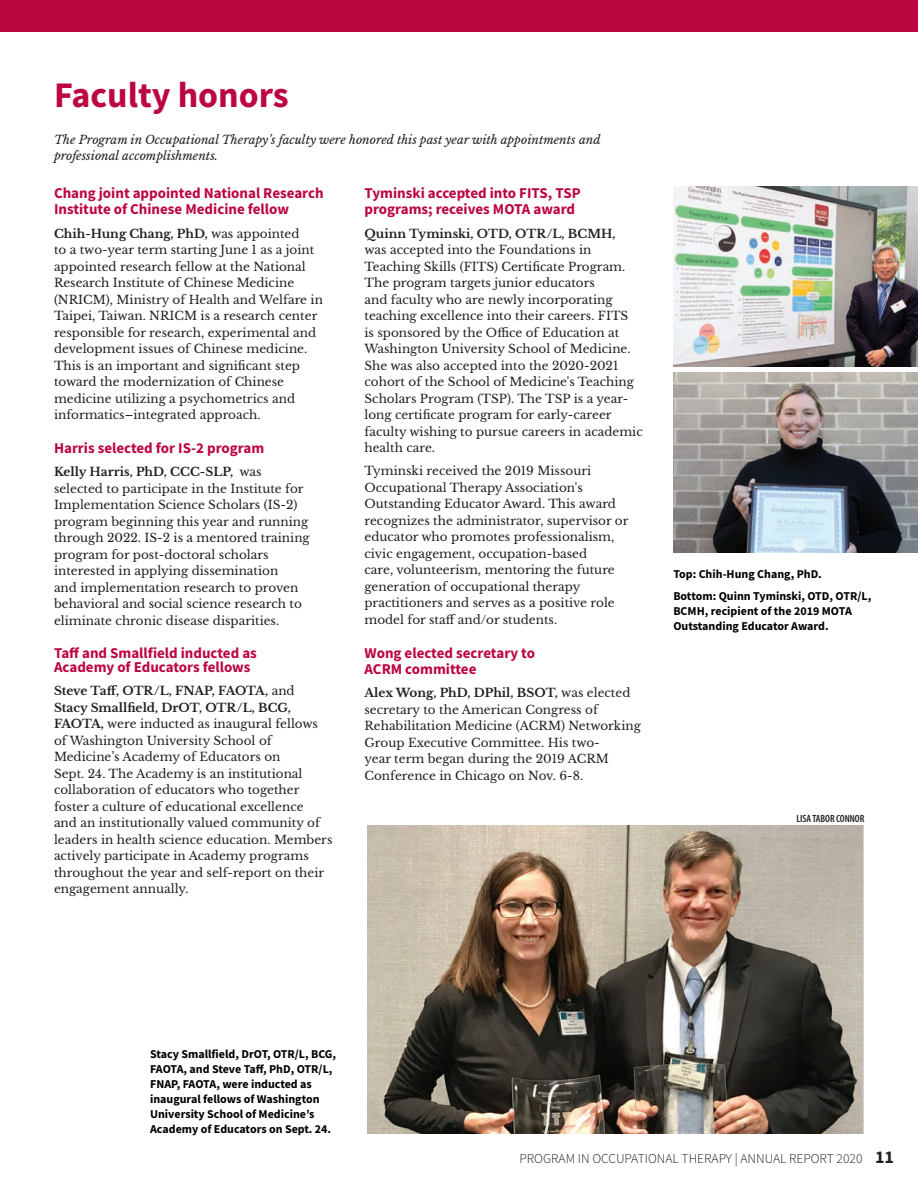
<style>
.page{position:relative;width:918px;height:1188px;background:#fff}
.page>*{position:absolute;margin:0;border:0;box-sizing:border-box;transform-origin:0 0}
.t1{font:700 36px "Source Sans Pro";color:#bc063f}
.t2{font:700 15px/16.5px "Source Sans Pro";color:#bc063f}
.t3{font:300 13.5px "Source Sans Pro";color:#231f20}
.t4{font:12px/16.5px "Libre Baskerville";color:#231f20}
.t5{font:700 12px/15px "Source Sans Pro";color:#000}
.t6{font:italic 12px/16.5px "Libre Baskerville";color:#231f20}
.t7{font:700 12px "Libre Baskerville";color:#231f20}
.t8{font:600 condensed 10.5px "Myriad Pro";letter-spacing:-.005em;color:#231f20}
.s1{font-weight:700}
.s2{font-weight:700;font-size:18px}
</style>
<div class="page">
<div style="left:0;top:0;width:918px;height:32px;background:#bc063f"></div>
<img style="left:367px;top:826px;width:496px;height:308px">
<img style="left:673px;top:372px;width:245px;height:180px">
<img style="left:673px;top:187px;width:245px;height:179px">
<h1 class="t1" style="left:54px;top:71px;width:236px">Faculty honors</h1>
<p class="t6" style="left:54px;top:131px;width:548px">The Program in Occupational Therapy’s faculty were honored this past year with appointments and professional accomplishments.</p>
<p class="t2" style="left:54px;top:184px;width:271px">Chang joint appointed National Research<br>Institute of Chinese Medicine fellow</p>
<p class="t4" style="left:54px;top:225px;width:271px"><span class="s1">Chih-Hung Chang, PhD,</span> was appointed<br>to a two-year term starting June 1 as a joint appointed research fellow at the National Research Institute of Chinese Medicine (NRICM), Ministry of Health and Welfare in Taipei, Taiwan. NRICM is a research center responsible for research, experimental and development issues of Chinese medicine.<br>This is an important and significant step toward the modernization of Chinese medicine utilizing a psychometrics and informatics–integrated approach.</p>
<p class="t2" style="left:54px;top:439px;width:212px">Harris selected for IS-2 program</p>
<p class="t4" style="left:54px;top:464px;width:257px"><span class="s1">Kelly Harris, PhD, CCC-SLP,</span> was selected to participate in the Institute for Implementation Science Scholars (IS-2) program beginning this year and running through 2022. IS-2 is a mentored training program for post-doctoral scholars interested in applying dissemination<br>and implementation research to proven behavioral and social science research to eliminate chronic disease disparities.</p>
<p class="t2" style="left:54px;top:646px;width:204px;line-height:13.5px">Taff and Smallfield inducted as<br>Academy of Educators fellows</p>
<p class="t4" style="left:54px;top:683px;width:280px"><span class="s1">Steve Taff, OTR/L, FNAP, FAOTA,</span> and<br><span class="s1">Stacy Smallfield, DrOT, OTR/L, BCG, FAOTA,</span> were inducted as inaugural fellows of Washington University School of Medicine’s Academy of Educators on<br>Sept. 24. The Academy is an institutional collaboration of educators who together foster a culture of educational excellence<br>and an institutionally valued community of leaders in health science education. Members actively participate in Academy programs throughout the year and self-report on their engagement annually.</p>
<p class="t2" style="left:364px;top:184px;width:218px">Tyminski accepted into FITS, TSP programs; receives MOTA award</p>
<p class="t7" style="left:364px;top:226px;width:253px">Quinn Tyminski, OTD, OTR/L, BCMH,</p>
<p class="t4" style="left:364px;top:242px;width:280px">was accepted into the Foundations in Teaching Skills (FITS) Certificate Program.<br>The program targets junior educators<br>and faculty who are newly incorporating teaching excellence into their careers. FITS<br>is sponsored by the Office of Education at Washington University School of Medicine.<br>She was also accepted into the 2020-2021 cohort of the School of Medicine's Teaching Scholars Program (TSP). The TSP is a year&shy;long certificate program for early-career faculty wishing to pursue careers in academic health care.</p>
<p class="t4" style="left:364px;top:463px;width:266px">Tyminski received the 2019 Missouri Occupational Therapy Association's Outstanding Educator Award. This award recognizes the administrator, supervisor or educator who promotes professionalism, civic engagement, occupation-based<br>care, volunteerism, mentoring the future generation of occupational therapy practitioners and serves as a positive role model for staff and/or students.</p>
<p class="t2" style="left:364px;top:644px;width:172px">Wong elected secretary to<br>ACRM committee</p>
<p class="t4" style="left:364px;top:685px;width:278px"><span class="s1">Alex Wong, PhD, DPhil, BSOT,</span> was elected secretary to the American Congress of Rehabilitation Medicine (ACRM) Networking Group Executive Committee. His two-<br>year term began during the 2019 ACRM Conference in Chicago on Nov. 6-8.</p>
<p class="t5" style="left:673px;top:563px;width:199px;line-height:21.8px">Top: Chih-Hung Chang, PhD.<br>Bottom: Quinn Tyminski, OTD, OTR/L,</p>
<p class="t5" style="left:673px;top:603px;width:180px">BCMH, recipient of the 2019 MOTA<br>Outstanding Educator Award.</p>
<p class="t8" style="left:797px;top:812px;width:69px">LISA TABOR CONNOR</p>
<p class="t5" style="left:150px;top:1047px;width:188px">Stacy Smallfield, DrOT, OTR/L, BCG, FAOTA, and Steve Taff, PhD, OTR/L, FNAP, FAOTA, were inducted as inaugural fellows of Washington University School of Medicine’s Academy of Educators on Sept. 24.</p>
<p class="t3" style="left:520px;top:1150px;width:376px">PROGRAM IN OCCUPATIONAL THERAPY | ANNUAL REPORT 2020 <span class="s2">11</span></p>
</div>
